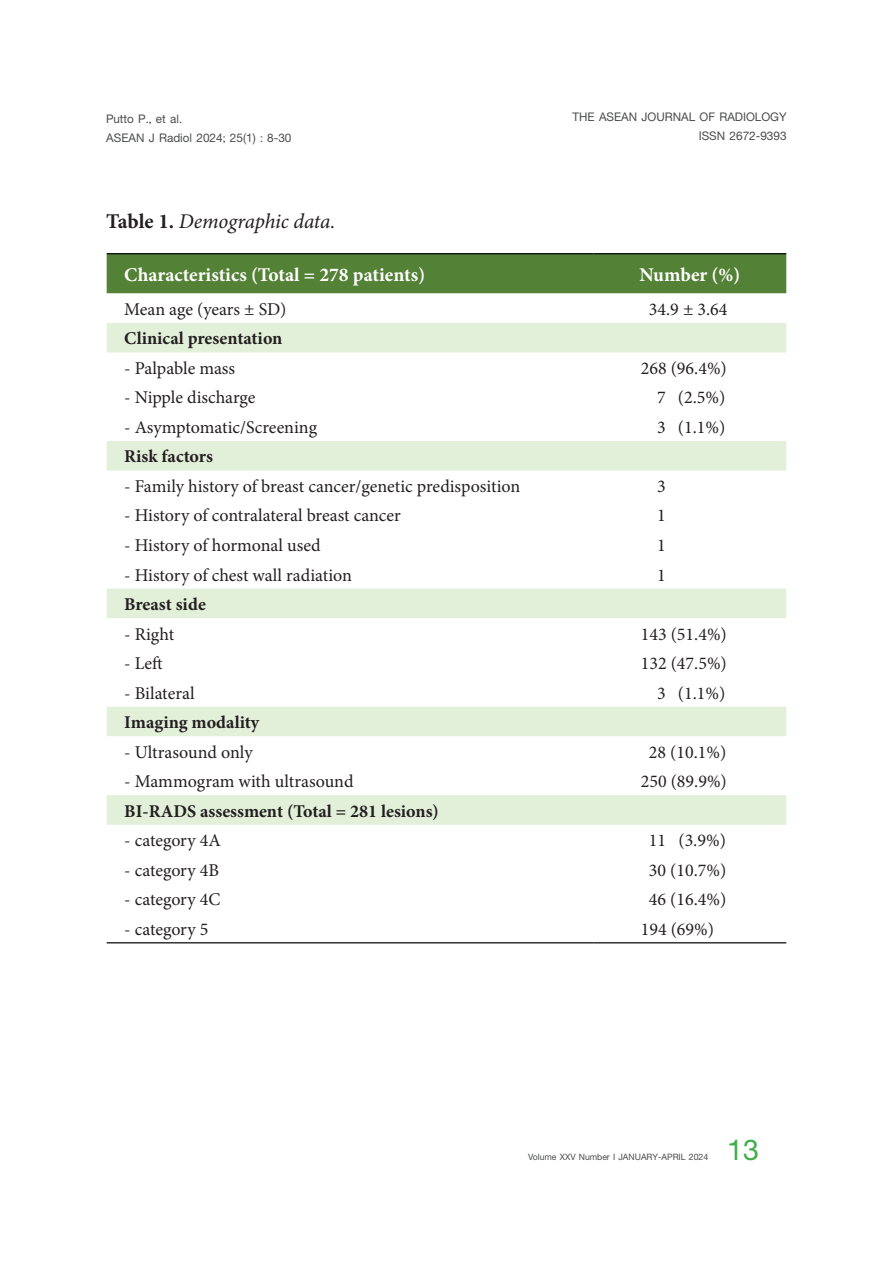
<style>
.page{position:relative;width:893px;height:1263px;background:#fff}
.page>*{position:absolute;margin:0;border:0;box-sizing:border-box;transform-origin:0 0}
.t1{font:700 43.5px "PSL Kanda Pro";color:#40ae49}
.t2{font:italic 21px "Minion Pro";letter-spacing:-.005em;color:#231f20}
.t3{font:700 19.5px "Minion Pro";color:#fff}
.t4{font:18px "Minion Pro";color:#231f20}
.t5{font:700 18px "Minion Pro";color:#231f20}
.t6{font:700 18px/18.9px "PSL Kanda Pro";color:#4b4c4d}
.t7{font:700 13.35px "PSL Kanda Pro";color:#4b4c4d}
.s1{color:#4d4e4f}
.s2{font-weight:700;font-style:normal}
</style>
<div class="page">
<div style="left:107px;top:254px;width:679px;height:39px;background:#538136"></div>
<svg style="left:107px;top:323px;width:679px;height:502px"></svg>
<hr style="left:107px;top:253px;width:486px;height:1px;background:#000">
<hr style="left:593px;top:253px;width:193px;height:1px;background:#000">
<hr style="left:107px;top:942px;width:486px;height:1px;background:#000">
<hr style="left:593px;top:942px;width:193px;height:1px;background:#000">
<p class="t6" style="left:106px;top:109px;width:187px">Putto P., e<span class="s1">t al.<br></span>ASEAN J Radiol 2024; 25(1) : 8-30</p>
<p class="t2" style="left:106px;top:207px;width:231px"><span class="s2">Table 1.</span> Demographic data.</p>
<p class="t6" style="left:572px;top:107px;width:216px">THE ASEAN JOURNAL OF RADIOLOGY</p>
<p class="t6" style="left:699px;top:126px;width:89px">ISSN 2672-9393</p>
<p class="t3" style="left:124px;top:261px;width:302px">Characteristics (Total = 278 patients)</p>
<p class="t3" style="left:639px;top:261px;width:102px">Number (%)</p>
<p class="t4" style="left:124px;top:297px;width:164px">Mean age (years ± SD)</p>
<p class="t4" style="left:649px;top:297px;width:80px">34.9 ± 3.64</p>
<p class="t5" style="left:124px;top:326px;width:160px">Clinical presentation</p>
<p class="t4" style="left:124px;top:356px;width:112px">- Palpable mass</p>
<p class="t4" style="left:641px;top:356px;width:88px">268 (96.4%)</p>
<p class="t4" style="left:124px;top:386px;width:133px">- Nipple discharge</p>
<p class="t4" style="left:657px;top:386px;width:70px">7 (2.5%)</p>
<p class="t4" style="left:124px;top:415px;width:194px">- Asymptomatic/Screening</p>
<p class="t4" style="left:657px;top:415px;width:70px">3 (1.1%)</p>
<p class="t5" style="left:124px;top:444px;width:90px">Risk factors</p>
<p class="t4" style="left:124px;top:474px;width:397px">- Family history of breast cancer/genetic predisposition</p>
<p class="t4" style="left:657px;top:474px;width:10px">3</p>
<p class="t4" style="left:124px;top:504px;width:278px">- History of contralateral breast cancer</p>
<p class="t4" style="left:657px;top:504px;width:10px">1</p>
<p class="t4" style="left:124px;top:533px;width:198px">- History of hormonal used</p>
<p class="t4" style="left:657px;top:533px;width:10px">1</p>
<p class="t4" style="left:124px;top:563px;width:229px">- History of chest wall radiation</p>
<p class="t4" style="left:657px;top:563px;width:10px">1</p>
<p class="t5" style="left:124px;top:592px;width:83px">Breast side</p>
<p class="t4" style="left:124px;top:622px;width:51px">- Right</p>
<p class="t4" style="left:641px;top:622px;width:88px">143 (51.4%)</p>
<p class="t4" style="left:124px;top:651px;width:40px">- Left</p>
<p class="t4" style="left:641px;top:651px;width:88px">132 (47.5%)</p>
<p class="t4" style="left:124px;top:681px;width:72px">- Bilateral</p>
<p class="t4" style="left:657px;top:681px;width:70px">3 (1.1%)</p>
<p class="t5" style="left:124px;top:710px;width:137px">Imaging modality</p>
<p class="t4" style="left:124px;top:740px;width:130px">- Ultrasound only</p>
<p class="t4" style="left:649px;top:740px;width:79px">28 (10.1%)</p>
<p class="t4" style="left:124px;top:769px;width:231px">- Mammogram with ultrasound</p>
<p class="t4" style="left:641px;top:769px;width:88px">250 (89.9%)</p>
<p class="t5" style="left:124px;top:798px;width:316px">BI-RADS assessment (Total = 281 lesions)</p>
<p class="t4" style="left:124px;top:828px;width:98px">- category 4A</p>
<p class="t4" style="left:649px;top:828px;width:78px">11 (3.9%)</p>
<p class="t4" style="left:124px;top:858px;width:96px">- category 4B</p>
<p class="t4" style="left:649px;top:858px;width:79px">30 (10.7%)</p>
<p class="t4" style="left:124px;top:887px;width:98px">- category 4C</p>
<p class="t4" style="left:649px;top:887px;width:79px">46 (16.4%)</p>
<p class="t4" style="left:124px;top:917px;width:86px">- category 5</p>
<p class="t4" style="left:641px;top:917px;width:75px">194 (69%)</p>
<p class="t7" style="left:528px;top:1149px;width:182px">Volume XXV Number I JANUARY-APRIL 2024</p>
<h1 class="t1" style="left:727px;top:1125px;width:33px">13</h1>
</div>
